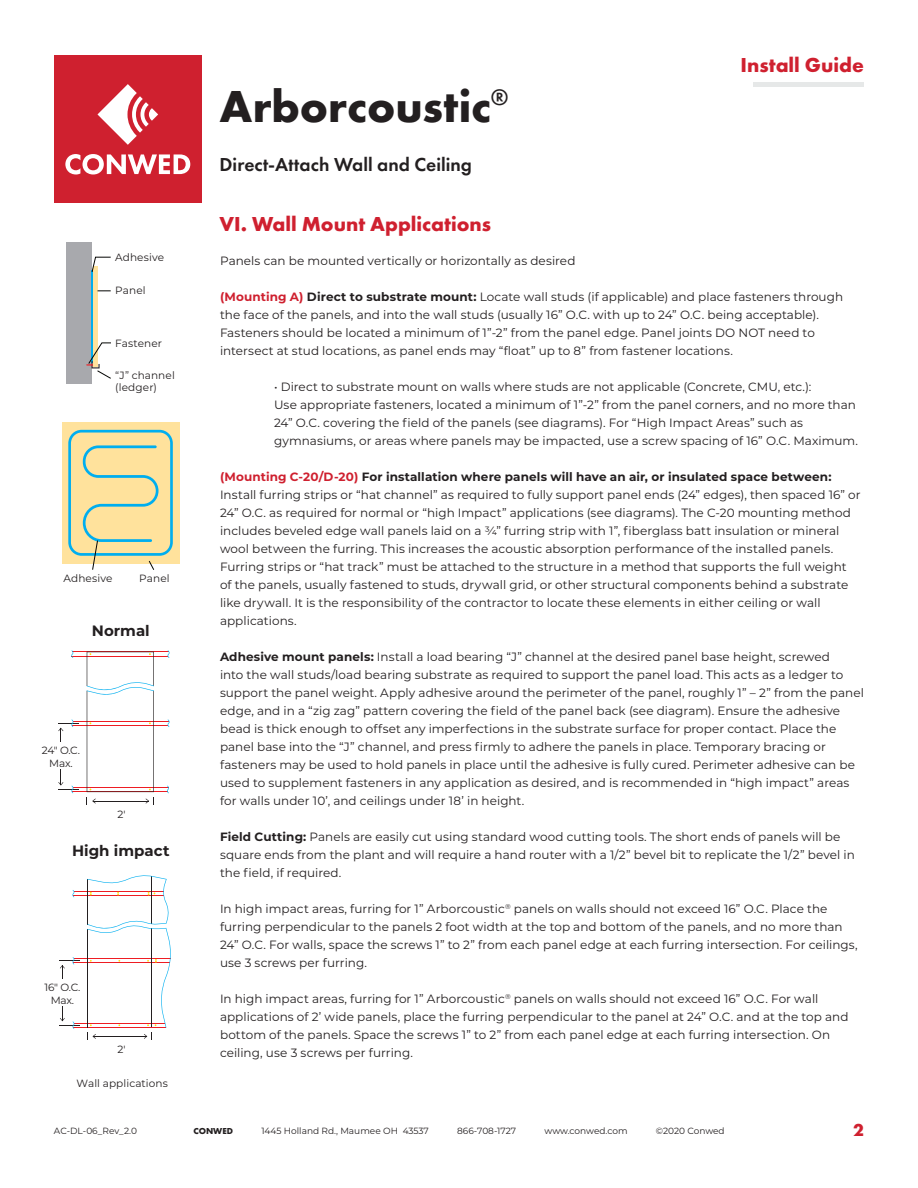
<style>
.page{position:relative;width:918px;height:1188px;background:#fff}
.page>*{position:absolute;margin:0;border:0;box-sizing:border-box;transform-origin:0 0}
.t1{font:700 46.5px "Futura PT";color:#231f20}
.t2{font:700 21px "Futura PT";color:#cf202f}
.t3{font:600 19.5px "Futura PT";color:#231f20}
.t4{font:700 18px "Futura PT";color:#cf202f}
.t5{font:700 15px "Montserrat";color:#231f20}
.t6{font:12px/18px "Montserrat";letter-spacing:.005em;color:#231f20}
.t7{font:10.5px "Montserrat";letter-spacing:.01em;color:#231f20}
.t8{font:9px "Montserrat";color:#231f20}
.t9{font:700 9px "Futura PT";color:#231f20}
.s1{font-weight:700;color:#cf202f}
.s2{font-weight:700}
</style>
<div class="page">
<div style="left:54px;top:56px;width:148px;height:147px;background:#cf202f"></div>
<svg style="left:97px;top:84px;width:61px;height:61px"></svg>
<svg style="left:65px;top:154px;width:125px;height:21px"></svg>
<hr style="left:753px;top:82px;width:111px;height:4px;background:#e6e8e8">
<div style="left:62px;top:422px;width:117px;height:141px;background:#ffe29c"></div>
<div style="left:66px;top:243px;width:25px;height:141px;background:#a8a9ad"></div>
<hr style="left:91px;top:270px;width:2px;height:93px;background:#00aeef">
<div style="left:93px;top:266px;width:5px;height:101px;background:#ffe29c"></div>
<hr style="left:72px;top:656px;width:96px;height:1px;background:#ee1d23">
<hr style="left:73px;top:652px;width:96px;height:1px;background:#ee1d23">
<hr style="left:73px;top:721px;width:96px;height:1px;background:#ee1d23">
<hr style="left:72px;top:725px;width:96px;height:1px;background:#ee1d23">
<hr style="left:73px;top:787px;width:96px;height:1px;background:#ee1d23">
<hr style="left:72px;top:791px;width:96px;height:1px;background:#ee1d23">
<hr style="left:61px;top:728px;width:1px;height:57px;background:#231f20">
<svg style="left:71px;top:650px;width:3px;height:8px"></svg>
<svg style="left:168px;top:650px;width:2px;height:8px"></svg>
<svg style="left:167px;top:719px;width:3px;height:8px"></svg>
<svg style="left:58px;top:719px;width:21px;height:12px"></svg>
<svg style="left:58px;top:782px;width:21px;height:11px"></svg>
<svg style="left:87px;top:652px;width:67px;height:153px"></svg>
<hr style="left:73px;top:895px;width:91px;height:1px;background:#ee1d23">
<hr style="left:74px;top:891px;width:90px;height:1px;background:#ee1d23">
<hr style="left:74px;top:958px;width:96px;height:1px;background:#ee1d23">
<hr style="left:73px;top:963px;width:97px;height:1px;background:#ee1d23">
<hr style="left:74px;top:1023px;width:91px;height:1px;background:#ee1d23">
<hr style="left:73px;top:1027px;width:93px;height:1px;background:#ee1d23">
<hr style="left:62px;top:966px;width:1px;height:55px;background:#231f20">
<svg style="left:72px;top:890px;width:2px;height:7px"></svg>
<svg style="left:60px;top:957px;width:20px;height:12px"></svg>
<svg style="left:60px;top:1018px;width:20px;height:11px"></svg>
<svg style="left:87px;top:875px;width:84px;height:165px"></svg>
<svg style="left:98px;top:290px;width:13px;height:1px"></svg>
<svg style="left:91px;top:256px;width:20px;height:16px"></svg>
<svg style="left:86px;top:342px;width:25px;height:37px"></svg>
<svg style="left:68px;top:430px;width:105px;height:140px"></svg>
<div style="left:38px;top:742px;width:46px;height:27px;background:#fff"></div>
<div style="left:40px;top:979px;width:46px;height:27px;background:#fff"></div>
<p class="t7" style="left:115px;top:250px;width:50px">Adhesive</p>
<p class="t7" style="left:115px;top:283px;width:32px">Panel</p>
<p class="t7" style="left:115px;top:336px;width:48px">Fastener</p>
<p class="t7" style="left:115px;top:368px;width:61px">“J” channel</p>
<p class="t7" style="left:115px;top:380px;width:43px">(ledger)</p>
<p class="t7" style="left:64px;top:572px;width:50px">Adhesive</p>
<p class="t7" style="left:139px;top:572px;width:32px">Panel</p>
<p class="t5" style="left:92px;top:620px;width:59px">Normal</p>
<p class="t7" style="left:42px;top:743px;width:40px">24" O.C.</p>
<p class="t7" style="left:49px;top:756px;width:25px">Max.</p>
<p class="t7" style="left:118px;top:807px;width:10px">2'</p>
<p class="t5" style="left:72px;top:840px;width:99px">High impact</p>
<p class="t7" style="left:45px;top:980px;width:37px">16" O.C.</p>
<p class="t7" style="left:51px;top:993px;width:25px">Max.</p>
<p class="t7" style="left:118px;top:1042px;width:10px">2'</p>
<p class="t7" style="left:77px;top:1076px;width:93px">Wall applications</p>
<h1 class="t1" style="left:220px;top:76px;width:290px">Arborcoustic<sup>®</sup></h1>
<h3 class="t3" style="left:220px;top:153px;width:254px">Direct-Attach Wall and Ceiling</h3>
<p class="t2" style="left:220px;top:211px;width:273px">VI. Wall Mount Applications</p>
<h2 class="t2" style="left:741px;top:51px;width:125px">Install Guide</h2>
<p class="t6" style="left:220px;top:251px;width:357px">Panels can be mounted vertically or horizontally as desired</p>
<p class="t6" style="left:220px;top:287px;width:625px"><span class="s1">(Mounting A)</span> <span class="s2">Direct to substrate mount:</span> Locate wall studs (if applicable) and place fasteners through the face of the panels, and into the wall studs (usually 16” O.C. with up to 24” O.C. being acceptable).<br>Fasteners should be located a minimum of 1”-2” from the panel edge. Panel joints DO NOT need to intersect at stud locations, as panel ends may “float” up to 8” from fastener locations.</p>
<p class="t6" style="left:274px;top:377px;width:539px">• Direct to substrate mount on walls where studs are not applicable (Concrete, CMU, etc.):</p>
<p class="t6" style="left:274px;top:395px;width:583px">Use appropriate fasteners, located a minimum of 1”-2” from the panel corners, and no more than</p>
<p class="t6" style="left:274px;top:413px;width:531px">24” O.C. covering the field of the panels (see diagrams). For “High Impact Areas” such as</p>
<p class="t6" style="left:274px;top:431px;width:585px">gymnasiums, or areas where panels may be impacted, use a screw spacing of 16” O.C. Maximum.</p>
<p class="t6" style="left:220px;top:467px;width:642px"><span class="s1">(Mounting C-20/D-20)</span> <span class="s2">For installation where panels will have an air, or insulated space between:<br></span>Install furring strips or “hat channel” as required to fully support panel ends (24” edges), then spaced 16” or 24” O.C. as required for normal or “high Impact” applications (see diagrams). The C-20 mounting method includes beveled edge wall panels laid on a ¾” furring strip with 1”, fiberglass batt insulation or mineral wool between the furring. This increases the acoustic absorption performance of the installed panels.<br>Furring strips or “hat track” must be attached to the structure in a method that supports the full weight of the panels, usually fastened to studs, drywall grid, or other structural components behind a substrate like drywall. It is the responsibility of the contractor to locate these elements in either ceiling or wall applications.</p>
<p class="t6" style="left:220px;top:647px;width:645px"><span class="s2">Adhesive mount panels:</span> Install a load bearing “J” channel at the desired panel base height, screwed<br>into the wall studs/load bearing substrate as required to support the panel load. This acts as a ledger to support the panel weight. Apply adhesive around the perimeter of the panel, roughly 1” – 2” from the panel edge, and in a “zig zag” pattern covering the field of the panel back (see diagram). Ensure the adhesive bead is thick enough to offset any imperfections in the substrate surface for proper contact. Place the panel base into the “J” channel, and press firmly to adhere the panels in place. Temporary bracing or fasteners may be used to hold panels in place until the adhesive is fully cured. Perimeter adhesive can be used to supplement fasteners in any application as desired, and is recommended in “high impact” areas for walls under 10’, and ceilings under 18’ in height.</p>
<p class="t6" style="left:220px;top:827px;width:636px"><span class="s2">Field Cutting:</span> Panels are easily cut using standard wood cutting tools. The short ends of panels will be square ends from the plant and will require a hand router with a 1/2” bevel bit to replicate the 1/2” bevel in the field, if required.</p>
<p class="t6" style="left:220px;top:899px;width:639px">In high impact areas, furring for 1” Arborcoustic<sup>®</sup> panels on walls should not exceed 16” O.C. Place the furring perpendicular to the panels 2 foot width at the top and bottom of the panels, and no more than 24” O.C. For walls, space the screws 1” to 2” from each panel edge at each furring intersection. For ceilings, use 3 screws per furring.</p>
<p class="t6" style="left:220px;top:989px;width:630px">In high impact areas, furring for 1” Arborcoustic<sup>®</sup> panels on walls should not exceed 16” O.C. For wall applications of 2’ wide panels, place the furring perpendicular to the panel at 24” O.C. and at the top and bottom of the panels. Space the screws 1” to 2” from each panel edge at each furring intersection. On ceiling, use 3 screws per furring.</p>
<p class="t8" style="left:54px;top:1125px;width:84px">AC-DL-06_Rev_2.0</p>
<p class="t9" style="left:193px;top:1126px;width:41px">CONWED</p>
<p class="t8" style="left:261px;top:1125px;width:169px">1445 Holland Rd., Maumee OH 43537</p>
<p class="t8" style="left:457px;top:1125px;width:61px">866-708-1727</p>
<p class="t8" style="left:545px;top:1125px;width:85px">www.conwed.com</p>
<p class="t8" style="left:656px;top:1125px;width:70px">©2020 Conwed</p>
<h3 class="t4" style="left:853px;top:1118px;width:12px">2</h3>
</div>
